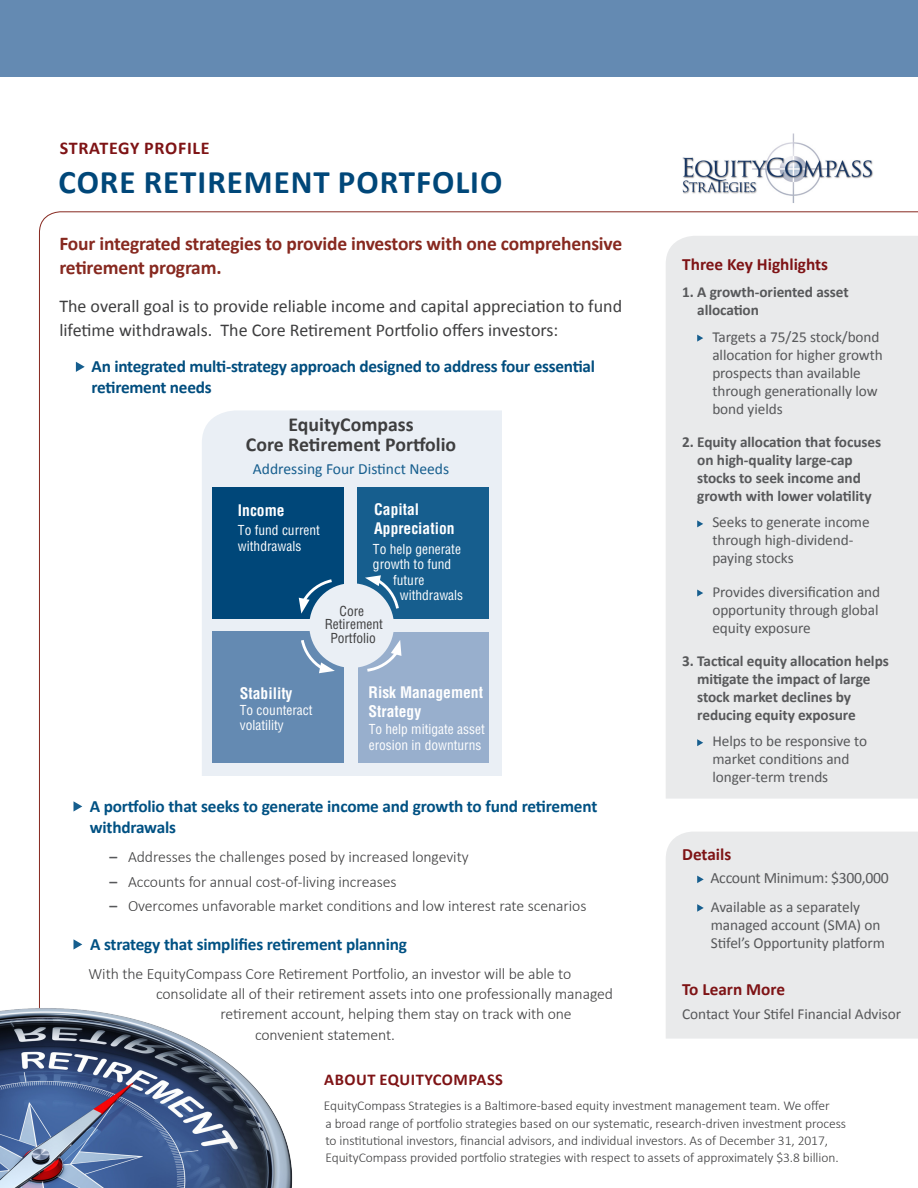
<style>
.page{position:relative;width:918px;height:1188px;background:#fff}
.page>*{position:absolute;margin:0;border:0;box-sizing:border-box;transform-origin:0 0}
.t1{font:700 33px "Calibri";letter-spacing:.03em;color:#004779}
.t2{font:700 19.8px/19.8px "Calibri";color:#3e3e3f;text-align:center}
.BODY{font:700 19.5px/24px "Calibri";letter-spacing:-.01em;color:#872920}
.BODY-2{font:18px/24px "Calibri";color:#3e3e3f}
.t3{font:700 18px "Calibri";letter-spacing:.04em;color:#7e1315}
.BODY-3{font:700 17.25px/21px "Calibri";letter-spacing:-.01em;color:#005183}
.BODY-4{font:700 17.25px/21px "Calibri";color:#004d7e}
.BODY-5{font:700 17.25px "Calibri";color:#7e1315}
.t4{font:700 16.5px "Calibri";letter-spacing:.03em;color:#7e1315}
.BODY-6{font:300 15.75px "Calibri";letter-spacing:-.005em;color:#3e3e3f}
.t5{font:15.75px "Calibri";letter-spacing:-.02em;color:#57585a}
.t6{font:700 condensed 15.6px/18.6px "Helvetica LT Std";color:#fff}
.t7{font:15.6px "Calibri";color:#165e8e}
.t8{font:15.3px/18px "Calibri";letter-spacing:-.005em;color:#57585a}
.t9{font:700 15.3px/18px "Calibri";letter-spacing:-.005em;color:#57585a}
.t10{font:300 13.5px/17.4px "Calibri";letter-spacing:-.005em;color:#3e3e3f}
.t11{font:condensed 13.5px/15.6px "Helvetica LT Std";color:#fff}
.t12{font:condensed 13.5px/13.8px "Helvetica LT Std";color:#3e3e3f;text-align:center}
.s1{font-weight:700;color:#57585a}
</style>
<div class="page">
<img style="left:682px;top:134px;width:191px;height:69px">
<div style="left:0;top:0;width:918px;height:76px;background:#648ab2"></div>
<img style="left:0;top:1007px;width:293px;height:181px">
<svg style="left:74px;top:801px;width:8px;height:11px"></svg>
<svg style="left:74px;top:939px;width:8px;height:11px"></svg>
<div style="left:666px;top:832px;width:252px;height:207px;background:#e9eaeb"></div>
<div style="left:666px;top:236px;width:252px;height:563px;background:#e9eaeb"></div>
<svg style="left:697px;top:335px;width:6px;height:7px"></svg>
<svg style="left:697px;top:520px;width:6px;height:7px"></svg>
<svg style="left:697px;top:590px;width:6px;height:7px"></svg>
<svg style="left:697px;top:739px;width:6px;height:7px"></svg>
<svg style="left:697px;top:876px;width:7px;height:7px"></svg>
<svg style="left:697px;top:904px;width:7px;height:8px"></svg>
<div style="left:202px;top:410px;width:299px;height:365px;background:#eaeff5"></div>
<div style="left:212px;top:487px;width:132px;height:132px;background:#004779"></div>
<div style="left:213px;top:632px;width:131px;height:131px;background:#648ab2"></div>
<div style="left:358px;top:488px;width:131px;height:131px;background:#165e8e"></div>
<div style="left:358px;top:632px;width:130px;height:130px;background:#98afcd"></div>
<svg style="left:299px;top:579px;width:36px;height:35px"></svg>
<div style="left:309px;top:583px;width:85px;height:85px;background:#eaeff5;border-radius:50%"></div>
<svg style="left:301px;top:638px;width:34px;height:36px"></svg>
<svg style="left:364px;top:575px;width:92px;height:97px"></svg>
<p class="t3" style="left:60px;top:137px;width:151px">STRATEGY PROFILE</p>
<p class="t1" style="left:59px;top:161px;width:445px">CORE RETIREMENT PORTFOLIO</p>
<p class="BODY" style="left:59px;top:232px;width:564px">Four integrated strategies to provide investors with one comprehensive retirement program.</p>
<p class="BODY-2" style="left:59px;top:294px;width:564px">The overall goal is to provide reliable income and capital appreciation to fund lifetime withdrawals. The Core Retirement Portfolio offers investors:</p>
<p class="BODY-4" style="left:91px;top:356px;width:505px">An integrated multi-strategy approach designed to address four essential retirement needs</p>
<p class="t2" style="left:246px;top:415px;width:212px">EquityCompass<br>Core Retirement Portfolio</p>
<p class="t7" style="left:253px;top:459px;width:198px">Addressing Four Distinct Needs</p>
<p class="t6" style="left:238px;top:501px;width:48px">Income</p>
<p class="t11" style="left:238px;top:523px;width:84px">To fund current withdrawals</p>
<p class="t6" style="left:374px;top:500px;width:82px">Capital<br>Appreciation</p>
<p class="t11" style="left:373px;top:541px;width:90px">To help generate</p>
<p class="t11" style="left:373px;top:557px;width:80px">growth to fund</p>
<p class="t11" style="left:393px;top:572px;width:33px">future</p>
<p class="t11" style="left:400px;top:588px;width:65px">withdrawals</p>
<p class="t12" style="left:325px;top:604px;width:60px">Core<br>Retirement<br>Portfolio</p>
<p class="t6" style="left:240px;top:684px;width:54px">Stability</p>
<p class="t11" style="left:240px;top:702px;width:74px">To counteract volatility</p>
<p class="t6" style="left:369px;top:683px;width:116px">Risk Management<br>Strategy</p>
<p class="t11" style="left:369px;top:721px;width:118px">To help mitigate asset erosion in downturns</p>
<p class="BODY-3" style="left:90px;top:795px;width:509px">A portfolio that seeks to generate income and growth to fund retirement withdrawals</p>
<p class="BODY-6" style="left:110px;top:847px;width:361px"><span class="s1">–</span> Addresses the challenges posed by increased longevity</p>
<p class="BODY-6" style="left:110px;top:872px;width:289px"><span class="s1">–</span> Accounts for annual cost‐of‐living increases</p>
<p class="BODY-6" style="left:110px;top:896px;width:479px"><span class="s1">–</span> Overcomes unfavorable market conditions and low interest rate scenarios</p>
<p class="BODY-3" style="left:90px;top:933px;width:318px">A strategy that simplifies retirement planning</p>
<p class="BODY-6" style="left:88px;top:964px;width:484px">With the EquityCompass Core Retirement Portfolio, an investor will be able to</p>
<p class="BODY-6" style="left:156px;top:984px;width:459px">consolidate all of their retirement assets into one professionally managed</p>
<p class="BODY-6" style="left:220px;top:1004px;width:353px">retirement account, helping them stay on track with one</p>
<p class="BODY-6" style="left:255px;top:1025px;width:142px">convenient statement.</p>
<p class="BODY-5" style="left:682px;top:253px;width:147px">Three Key Highlights</p>
<p class="t9" style="left:697px;top:283px;width:153px;text-indent:-15px">1. A growth-oriented asset allocation</p>
<p class="t8" style="left:712px;top:328px;width:172px">Targets a 75/25 stock/bond allocation for higher growth prospects than available through generationally low bond yields</p>
<p class="t9" style="left:697px;top:433px;width:185px;text-indent:-15px">2. Equity allocation that focuses on high-quality large-cap stocks to seek income and growth with lower volatility</p>
<p class="t8" style="left:712px;top:513px;width:159px">Seeks to generate income through high-dividend&shy;paying stocks</p>
<p class="t8" style="left:712px;top:583px;width:169px;text-align:justify">Provides diversification and opportunity through global equity exposure</p>
<p class="t9" style="left:697px;top:652px;width:193px;text-indent:-15px">3. Tactical equity allocation helps mitigate the impact of large stock market declines by reducing equity exposure</p>
<p class="t8" style="left:712px;top:732px;width:156px">Helps to be responsive to market conditions and longer-term trends</p>
<p class="BODY-5" style="left:682px;top:843px;width:51px">Details</p>
<p class="t5" style="left:711px;top:868px;width:180px">Account Minimum: $300,000</p>
<p class="t8" style="left:711px;top:898px;width:176px">Available as a separately managed account (SMA) on<br>Stifel’s Opportunity platform</p>
<p class="BODY-5" style="left:682px;top:979px;width:104px">To Learn More</p>
<p class="t8" style="left:682px;top:1005px;width:220px">Contact Your Stifel Financial Advisor</p>
<p class="t4" style="left:324px;top:1069px;width:180px">ABOUT EQUITYCOMPASS</p>
<p class="t10" style="left:324px;top:1096px;width:524px">EquityCompass Strategies is a Baltimore-based equity investment management team. We offer<br>a broad range of portfolio strategies based on our systematic, research-driven investment process to institutional investors, financial advisors, and individual investors. As of December 31, 2017, EquityCompass provided portfolio strategies with respect to assets of approximately $3.8 billion.</p>
</div>
